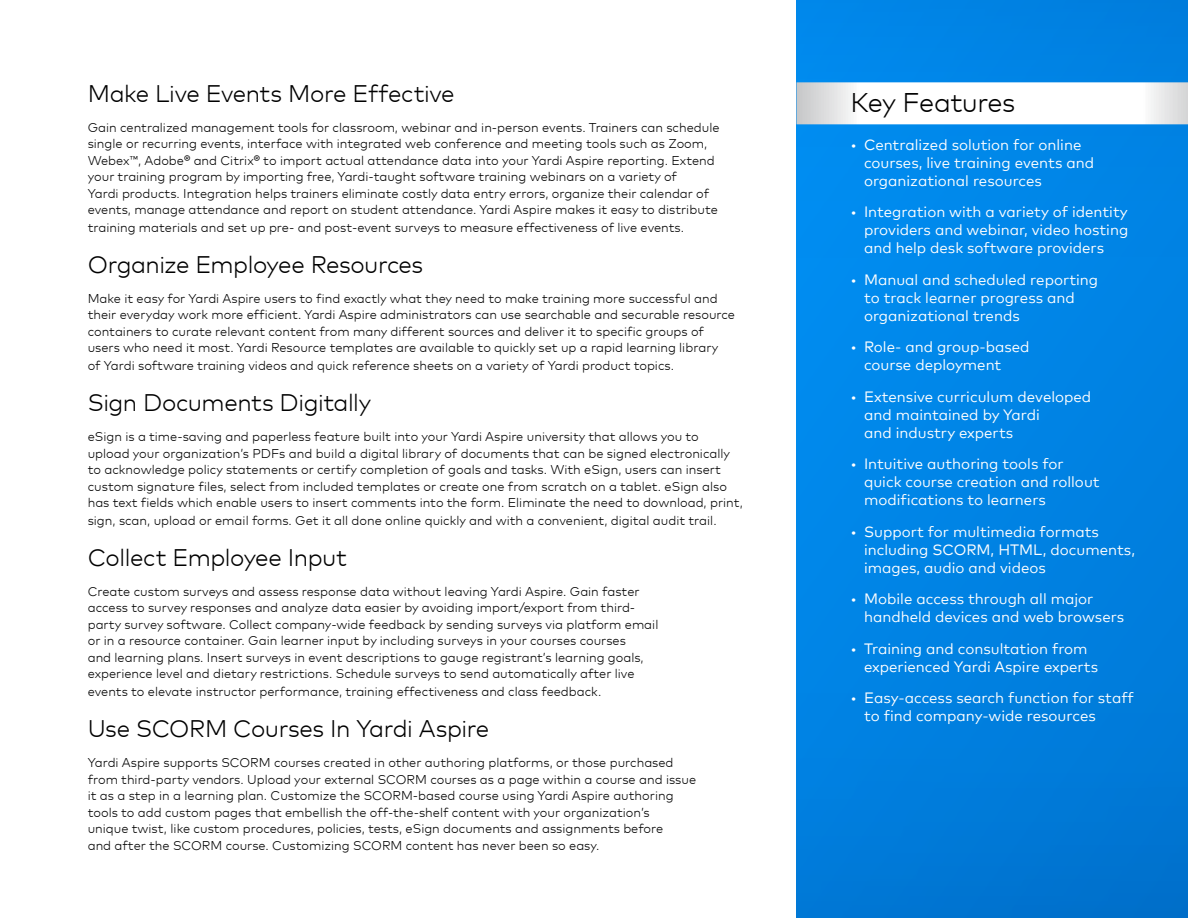
<style>
.page{position:relative;width:1188px;height:918px;background:#fff}
.page>*{position:absolute;margin:0;border:0;box-sizing:border-box;transform-origin:0 0}
.t1{font:300 27px "Mark Offc Pro";letter-spacing:-.025em;color:#000}
.t2{font:300 24px "Mark Offc Pro";letter-spacing:-.02em;color:#000}
.t3{font:15px/18px "Mark Offc Pro";color:#fff}
.t4{font:300 12.75px/16.5px "Mark Offc Pro";color:#000}
.s1{font-weight:400;font-size:13.5px}
</style>
<div class="page">
<img style="left:796px;top:0;width:392px;height:918px">
<svg style="left:796px;top:82px;width:392px;height:42px"></svg>
<h2 class="t2" style="left:88px;top:75px;width:368px">Make Live Events More Effective</h2>
<p class="t4" style="left:88px;top:118px;width:633px">Gain centralized management tools for classroom, webinar and in-person events. Trainers can schedule single or recurring events, interface with integrated web conference and meeting tools such as Zoom, Webex™, Adobe<span class="s1">®</span> and Citrix<span class="s1">®</span> to import actual attendance data into your Yardi Aspire reporting. Extend your training program by importing free, Yardi-taught software training webinars on a variety of<br>Yardi products. Integration helps trainers eliminate costly data entry errors, organize their calendar of events, manage attendance and report on student attendance. Yardi Aspire makes it easy to distribute</p>
<p class="t4" style="left:88px;top:218px;width:598px">training materials and set up pre- and post-event surveys to measure effectiveness of live events.</p>
<h2 class="t2" style="left:88px;top:246px;width:337px">Organize Employee Resources</h2>
<p class="t4" style="left:88px;top:289px;width:649px">Make it easy for Yardi Aspire users to find exactly what they need to make training more successful and their everyday work more efficient. Yardi Aspire administrators can use searchable and securable resource containers to curate relevant content from many different sources and deliver it to specific groups of users who need it most. Yardi Resource templates are available to quickly set up a rapid learning library</p>
<p class="t4" style="left:88px;top:357px;width:588px">of Yardi software training videos and quick reference sheets on a variety of Yardi product topics.</p>
<h2 class="t2" style="left:88px;top:385px;width:285px">Sign Documents Digitally</h2>
<p class="t4" style="left:88px;top:427px;width:657px">eSign is a time-saving and paperless feature built into your Yardi Aspire university that allows you to upload your organization’s PDFs and build a digital library of documents that can be signed electronically to acknowledge policy statements or certify completion of goals and tasks. With eSign, users can insert custom signature files, select from included templates or create one from scratch on a tablet. eSign also has text fields which enable users to insert comments into the form. Eliminate the need to download, print,</p>
<p class="t4" style="left:88px;top:511px;width:630px">sign, scan, upload or email forms. Get it all done online quickly and with a convenient, digital audit trail.</p>
<h2 class="t2" style="left:88px;top:540px;width:261px">Collect Employee Input</h2>
<p class="t4" style="left:88px;top:582px;width:572px">Create custom surveys and assess response data without leaving Yardi Aspire. Gain faster access to survey responses and analyze data easier by avoiding import/export from third&shy;party survey software. Collect company-wide feedback by sending surveys via platform email or in a resource container. Gain learner input by including surveys in your courses courses<br>and learning plans. Insert surveys in event descriptions to gauge registrant’s learning goals, experience level and dietary restrictions. Schedule surveys to send automatically after live</p>
<p class="t4" style="left:88px;top:683px;width:515px">events to elevate instructor performance, training effectiveness and class feedback.</p>
<h2 class="t2" style="left:88px;top:711px;width:403px">Use SCORM Courses In Yardi Aspire</h2>
<p class="t4" style="left:88px;top:754px;width:610px">Yardi Aspire supports SCORM courses created in other authoring platforms, or those purchased from third-party vendors. Upload your external SCORM courses as a page within a course and issue it as a step in a learning plan. Customize the SCORM-based course using Yardi Aspire authoring tools to add custom pages that embellish the off-the-shelf content with your organization’s<br>unique twist, like custom procedures, policies, tests, eSign documents and assignments before<br>and after the SCORM course. Customizing SCORM content has never been so easy.</p>
<h1 class="t1" style="left:850px;top:82px;width:166px">Key Features</h1>
<p class="t3" style="left:864px;top:134px;width:232px;text-indent:-14px">• Centralized solution for online courses, live training events and organizational resources</p>
<p class="t3" style="left:864px;top:202px;width:266px;text-align:justify;text-indent:-14px">• Integration with a variety of identity providers and webinar, video hosting and help desk software providers</p>
<p class="t3" style="left:864px;top:269px;width:236px;text-indent:-14px">• Manual and scheduled reporting to track learner progress and organizational trends</p>
<p class="t3" style="left:864px;top:337px;width:167px;text-indent:-14px">• Role- and group-based course deployment</p>
<p class="t3" style="left:864px;top:386px;width:229px;text-indent:-14px">• Extensive curriculum developed and maintained by Yardi<br>and industry experts</p>
<p class="t3" style="left:864px;top:454px;width:237px;text-indent:-14px">• Intuitive authoring tools for quick course creation and rollout modifications to learners</p>
<p class="t3" style="left:864px;top:521px;width:273px;text-indent:-14px">• Support for multimedia formats including SCORM, HTML, documents, images, audio and videos</p>
<p class="t3" style="left:864px;top:589px;width:262px;text-indent:-14px">• Mobile access through all major handheld devices and web browsers</p>
<p class="t3" style="left:864px;top:638px;width:236px;text-indent:-14px">• Training and consultation from experienced Yardi Aspire experts</p>
<p class="t3" style="left:864px;top:688px;width:272px;text-indent:-14px">• Easy-access search function for staff to find company-wide resources</p>
</div>
